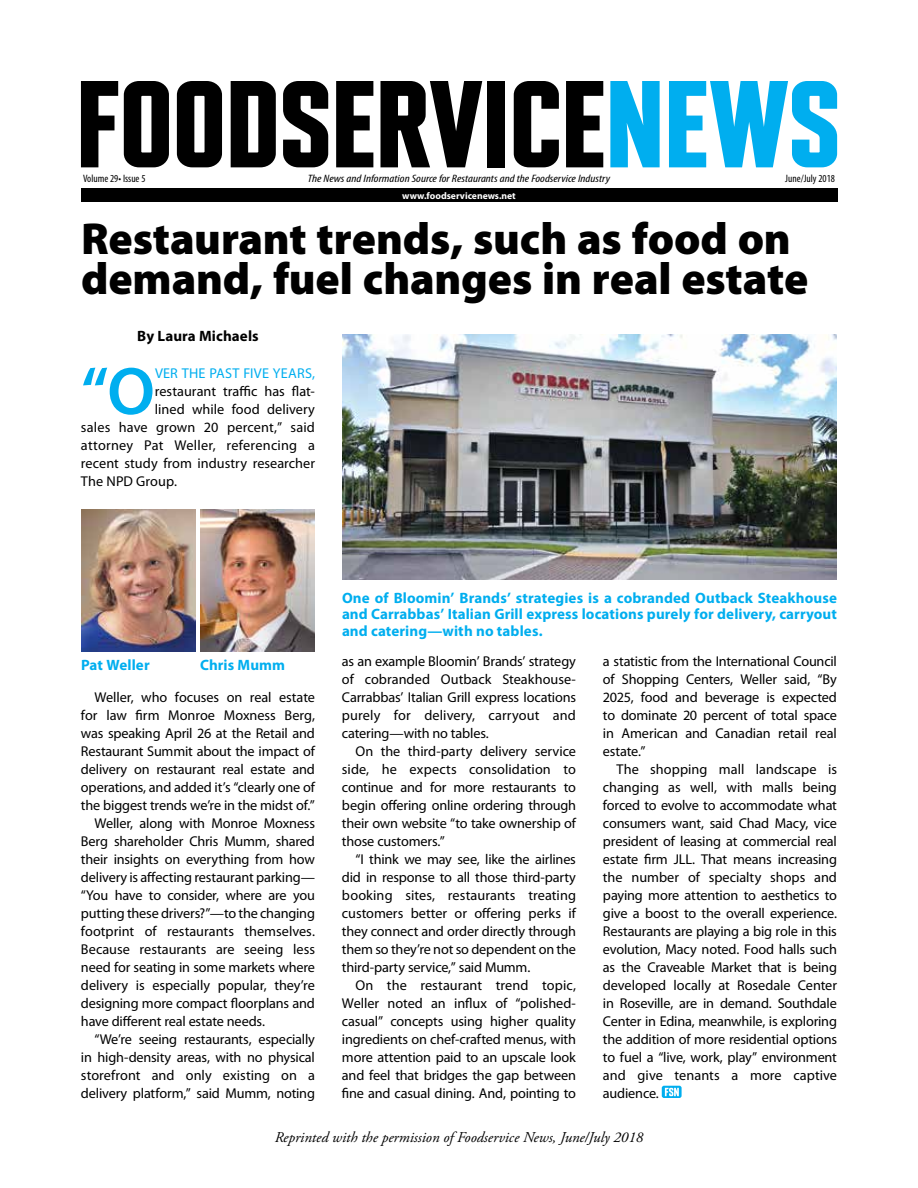
<style>
.page{position:relative;width:918px;height:1188px;background:#fff}
.page>*{position:absolute;margin:0;border:0;box-sizing:border-box;transform-origin:0 0}
.t1{font:600 67.65px "Myriad Pro";color:#00aeef}
.t2{font:900 45px/40.5px "Myriad Pro";letter-spacing:-.005em;color:#000}
.t3{font:700 15px/16.5px "Myriad Pro";letter-spacing:.005em;color:#00aeef;text-align:justify}
.t4{font:italic 15px "Adobe Garamond Pro";color:#000}
.t5{font:700 15px "Myriad Pro";letter-spacing:.005em;color:#000}
.t6{font:14.25px/18px "Myriad Pro";letter-spacing:-.01em;color:#000;text-align:justify}
.t7{font:14.25px "Myriad Pro";letter-spacing:.015em;color:#000}
.t8{font:14.25px "Myriad Pro";letter-spacing:.01em;color:#000}
.t9{font:14.25px "Myriad Pro";letter-spacing:.02em;color:#00aeef}
.t10{font:italic condensed 10.8px "Myriad Pro";color:#000;scale:1.2 1}
.t11{font:condensed 10.8px "Myriad Pro";color:#000}
.t12{font:700 9.6px "Myriad Pro";color:#fff}
</style>
<div class="page">
<svg style="left:662px;top:1086px;width:20px;height:12px"></svg>
<div style="left:81px;top:188px;width:756px;height:14px;background:#000"></div>
<svg style="left:81px;top:81px;width:37px;height:86px"></svg>
<svg style="left:124px;top:81px;width:45px;height:86px"></svg>
<svg style="left:177px;top:81px;width:45px;height:86px"></svg>
<svg style="left:231px;top:81px;width:45px;height:86px;background:#2c2c2c"></svg>
<svg style="left:283px;top:81px;width:45px;height:86px"></svg>
<svg style="left:336px;top:81px;width:37px;height:86px"></svg>
<svg style="left:381px;top:81px;width:101px;height:86px"></svg>
<div style="left:488px;top:81px;width:17px;height:86px;background:#000"></div>
<svg style="left:514px;top:81px;width:45px;height:86px"></svg>
<svg style="left:566px;top:81px;width:37px;height:86px"></svg>
<svg style="left:610px;top:81px;width:50px;height:86px;background:#28baf1"></svg>
<svg style="left:669px;top:81px;width:168px;height:86px"></svg>
<img style="left:81px;top:509px;width:115px;height:142px">
<img style="left:200px;top:509px;width:115px;height:142px">
<img style="left:342px;top:334px;width:495px;height:245px">
<p class="t10" style="left:308px;top:172px;width:253px">The News and Information Source for Restaurants and the Foodservice Industry</p>
<p class="t12" style="left:402px;top:190px;width:115px">www.foodservicenews.net</p>
<p class="t11" style="left:83px;top:172px;width:64px">Volume 29• Issue 5</p>
<p class="t11" style="left:785px;top:172px;width:51px">June/July 2018</p>
<h2 class="t2" style="left:81px;top:219px;width:729px">Restaurant trends, such as food on demand, fuel changes in real estate</h2>
<p class="t5" style="left:137px;top:327px;width:123px">By Laura Michaels</p>
<h1 class="t1" style="left:81px;top:348px;width:75px">“O</h1>
<p class="t9" style="left:155px;top:365px;width:162px">VER THE PAST FIVE YEARS,</p>
<p class="t6" style="left:155px;top:383px;width:162px">restaurant traffic has flat-</p>
<p class="t6" style="left:155px;top:400px;width:162px">lined while food delivery</p>
<p class="t8" style="left:81px;top:419px;width:236px">sales have grown 20 percent,” said</p>
<p class="t7" style="left:81px;top:437px;width:235px">attorney Pat Weller, referencing a</p>
<p class="t6" style="left:81px;top:454px;width:236px">recent study from industry researcher</p>
<p class="t6" style="left:81px;top:472px;width:97px">The NPD Group.</p>
<p class="t3" style="left:342px;top:590px;width:496px">One of Bloomin’ Brands’ strategies is a cobranded Outback Steakhouse and Carrabbas’ Italian Grill express locations purely for delivery, carryout and catering—with no tables.</p>
<p class="t6" style="left:603px;top:652px;width:236px">a statistic from the International Council of Shopping Centers, Weller said, “By 2025, food and beverage is expected to dominate 20 percent of total space in American and Canadian retail real estate.”</p>
<p class="t6" style="left:603px;top:760px;width:236px;text-indent:13px">The shopping mall landscape is changing as well, with malls being forced to evolve to accommodate what consumers want, said Chad Macy, vice president of leasing at commercial real estate firm JLL. That means increasing the number of specialty shops and paying more attention to aesthetics to give a boost to the overall experience.<br>Restaurants are playing a big role in this evolution, Macy noted. Food halls such as the Craveable Market that is being developed locally at Rosedale Center in Roseville, are in demand. Southdale Center in Edina, meanwhile, is exploring the addition of more residential options to fuel a “live, work, play” environment and give tenants a more captive audience.</p>
<p class="t4" style="left:275px;top:1128px;width:370px">Reprinted with the permission of Foodservice News, June/July 2018</p>
<p class="t6" style="left:342px;top:652px;width:236px">as an example Bloomin’ Brands’ strategy of cobranded Outback Steakhouse-Carrabbas’ Italian Grill express locations purely for delivery, carryout and catering—with no tables.</p>
<p class="t6" style="left:342px;top:742px;width:236px;text-indent:13px">On the third-party delivery service side, he expects consolidation to continue and for more restaurants to begin offering online ordering through their own website “to take ownership of those customers.”</p>
<p class="t6" style="left:342px;top:850px;width:236px;text-indent:13px">“I think we may see, like the airlines did in response to all those third-party booking sites, restaurants treating customers better or offering perks if they connect and order directly through them so they’re not so dependent on the third-party service,” said Mumm.</p>
<p class="t6" style="left:342px;top:976px;width:236px;text-indent:13px">On the restaurant trend topic, Weller noted an influx of “polished&shy;casual” concepts using higher quality ingredients on chef-crafted menus, with more attention paid to an upscale look and feel that bridges the gap between fine and casual dining. And, pointing to</p>
<p class="t3" style="left:81px;top:657px;width:70px">Pat Weller</p>
<p class="t3" style="left:200px;top:657px;width:87px">Chris Mumm</p>
<p class="t6" style="left:94px;top:688px;width:222px">Weller, who focuses on real estate</p>
<p class="t6" style="left:81px;top:706px;width:235px">for law firm Monroe Moxness Berg,</p>
<p class="t6" style="left:81px;top:724px;width:236px">was speaking April 26 at the Retail and</p>
<p class="t6" style="left:81px;top:742px;width:235px">Restaurant Summit about the impact of</p>
<p class="t6" style="left:81px;top:760px;width:235px">delivery on restaurant real estate and</p>
<p class="t6" style="left:81px;top:778px;width:235px">operations, and added it’s “clearly one of</p>
<p class="t6" style="left:81px;top:796px;width:235px">the biggest trends we’re in the midst of.”</p>
<p class="t6" style="left:94px;top:814px;width:222px">Weller, along with Monroe Moxness</p>
<p class="t6" style="left:81px;top:832px;width:236px">Berg shareholder Chris Mumm, shared</p>
<p class="t6" style="left:81px;top:850px;width:236px">their insights on everything from how</p>
<p class="t6" style="left:81px;top:868px;width:235px">delivery is affecting restaurant parking—</p>
<p class="t6" style="left:81px;top:886px;width:236px">“You have to consider, where are you</p>
<p class="t6" style="left:81px;top:904px;width:236px">putting these drivers?”—to the changing</p>
<p class="t6" style="left:81px;top:922px;width:235px">footprint of restaurants themselves.</p>
<p class="t6" style="left:81px;top:940px;width:236px">Because restaurants are seeing less</p>
<p class="t6" style="left:81px;top:958px;width:235px">need for seating in some markets where</p>
<p class="t6" style="left:81px;top:976px;width:235px">delivery is especially popular, they’re</p>
<p class="t6" style="left:81px;top:994px;width:236px">designing more compact floorplans and</p>
<p class="t6" style="left:81px;top:1012px;width:186px">have different real estate needs.</p>
<p class="t6" style="left:94px;top:1030px;width:222px">“We’re seeing restaurants, especially</p>
<p class="t6" style="left:81px;top:1048px;width:235px">in high-density areas, with no physical</p>
<p class="t6" style="left:81px;top:1066px;width:236px">storefront and only existing on a</p>
<p class="t6" style="left:81px;top:1084px;width:236px">delivery platform,” said Mumm, noting</p>
</div>
